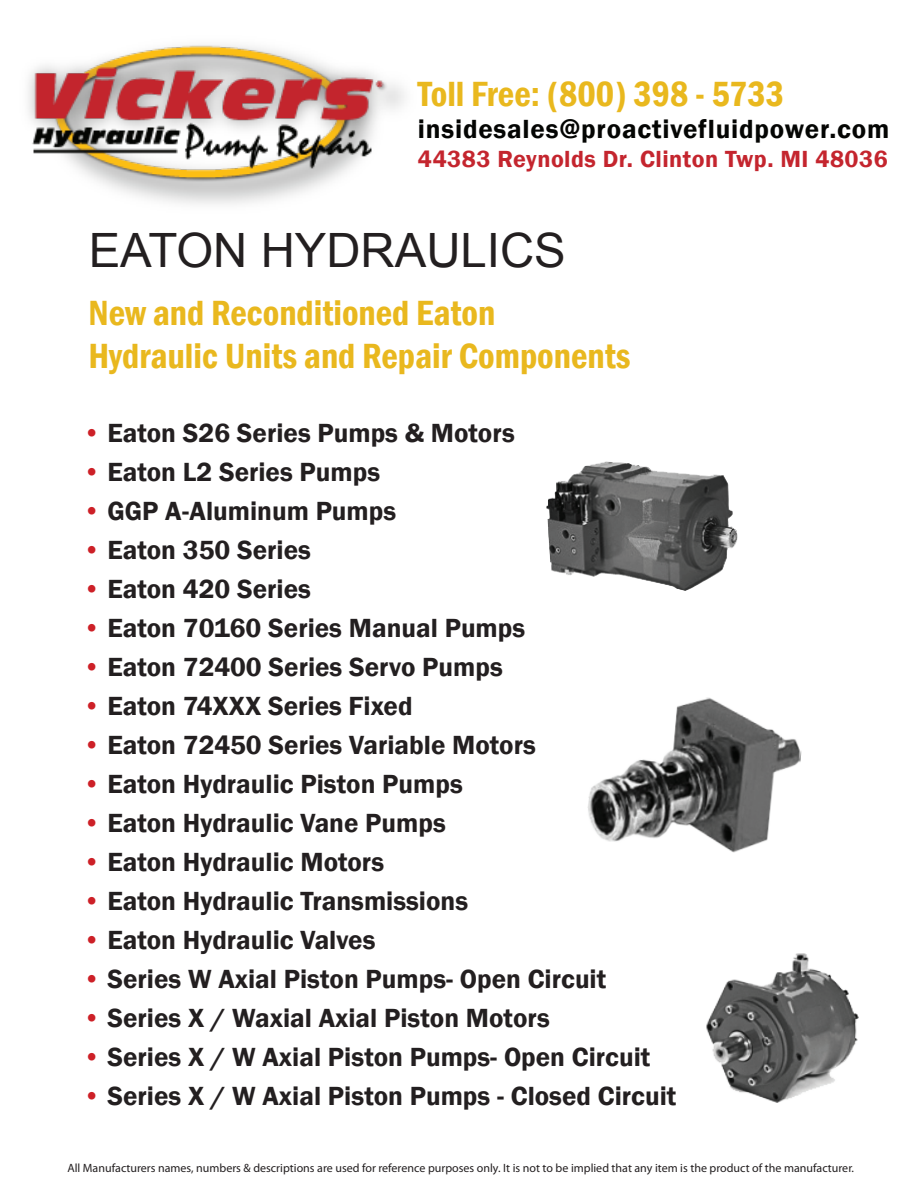
<style>
.page{position:relative;width:918px;height:1188px;background:#fff}
.page>*{position:absolute;margin:0;border:0;box-sizing:border-box;transform-origin:0 0}
.t1{font:47.4px "Arial";color:#231f20}
.t2{font:600 condensed 36px/43.2px "Franklin Gothic";color:#e9b81e}
.t3{font:600 27px "Franklin Gothic";color:#231f20}
.t4{font:600 27px "Franklin Gothic";letter-spacing:.03em;color:#040503}
.t5{font:600 24px "Franklin Gothic";letter-spacing:.02em;color:#c4252e}
.t6{font:12px "Myriad Pro";color:#231f20}
.s1{color:#cd2027}
</style>
<div class="page">
<img style="left:28px;top:45px;width:377px;height:159px">
<img style="left:546px;top:461px;width:191px;height:129px">
<img style="left:587px;top:697px;width:215px;height:156px">
<img style="left:706px;top:953px;width:152px;height:150px">
<h2 class="t2" style="left:418px;top:72px;width:368px">Toll Free: (800) 398 - 5733</h2>
<p class="t4" style="left:418px;top:113px;width:473px">insidesales@proactivefluidpower.com</p>
<p class="t5" style="left:418px;top:144px;width:471px">44383 Reynolds Dr. Clinton Twp. MI 48036</p>
<h1 class="t1" style="left:89px;top:219px;width:479px">EATON HYDRAULICS</h1>
<h2 class="t2" style="left:88px;top:291px;width:544px">New and Reconditioned Eaton<br>Hydraulic Units and Repair Components</h2>
<p class="t3" style="left:83px;top:416px;width:434px"><span class="s1">•</span> Eaton S26 Series Pumps &amp; Motors</p>
<p class="t3" style="left:83px;top:455px;width:299px"><span class="s1">•</span> Eaton L2 Series Pumps</p>
<p class="t3" style="left:83px;top:494px;width:315px"><span class="s1">•</span> GGP A-Aluminum Pumps</p>
<p class="t3" style="left:83px;top:533px;width:230px"><span class="s1">•</span> Eaton 350 Series</p>
<p class="t3" style="left:83px;top:572px;width:230px"><span class="s1">•</span> Eaton 420 Series</p>
<p class="t3" style="left:83px;top:611px;width:444px"><span class="s1">•</span> Eaton 70160 Series Manual Pumps</p>
<p class="t3" style="left:83px;top:650px;width:422px"><span class="s1">•</span> Eaton 72400 Series Servo Pumps</p>
<p class="t3" style="left:83px;top:689px;width:331px"><span class="s1">•</span> Eaton 74XXX Series Fixed</p>
<p class="t3" style="left:83px;top:728px;width:455px"><span class="s1">•</span> Eaton 72450 Series Variable Motors</p>
<p class="t3" style="left:83px;top:767px;width:382px"><span class="s1">•</span> Eaton Hydraulic Piston Pumps</p>
<p class="t3" style="left:83px;top:806px;width:365px"><span class="s1">•</span> Eaton Hydraulic Vane Pumps</p>
<p class="t3" style="left:83px;top:845px;width:303px"><span class="s1">•</span> Eaton Hydraulic Motors</p>
<p class="t3" style="left:83px;top:884px;width:387px"><span class="s1">•</span> Eaton Hydraulic Transmissions</p>
<p class="t3" style="left:83px;top:923px;width:294px"><span class="s1">•</span> Eaton Hydraulic Valves</p>
<p class="t3" style="left:83px;top:962px;width:525px"><span class="s1">•</span> Series W Axial Piston Pumps- Open Circuit</p>
<p class="t3" style="left:83px;top:1001px;width:469px"><span class="s1">•</span> Series X / Waxial Axial Piston Motors</p>
<p class="t3" style="left:83px;top:1040px;width:569px"><span class="s1">•</span> Series X / W Axial Piston Pumps- Open Circuit</p>
<p class="t3" style="left:83px;top:1079px;width:595px"><span class="s1">•</span> Series X / W Axial Piston Pumps - Closed Circuit</p>
<p class="t6" style="left:67px;top:1161px;width:788px">All Manufacturers names, numbers &amp; descriptions are used for reference purposes only. It is not to be implied that any item is the product of the manufacturer.</p>
</div>
